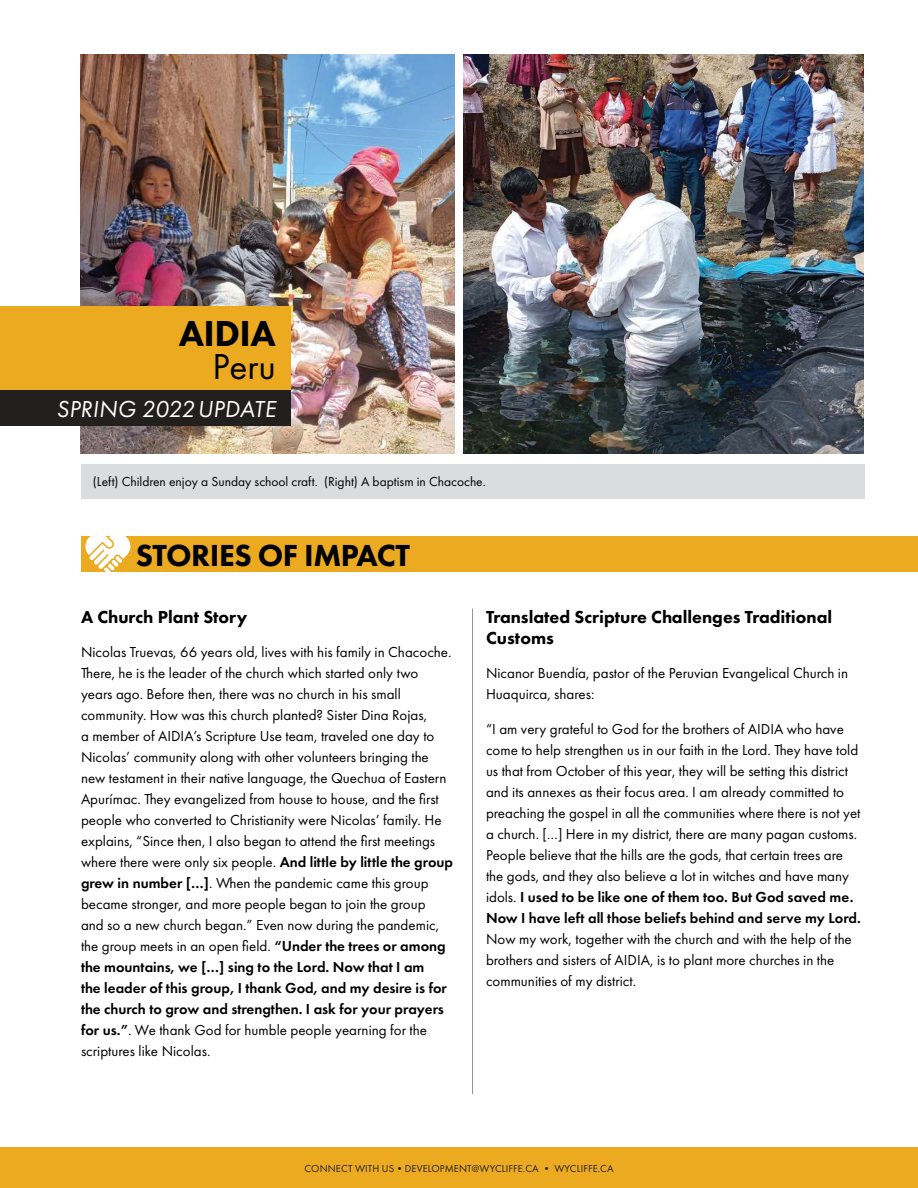
<style>
.page{position:relative;width:918px;height:1188px;background:#fff}
.page>*{position:absolute;margin:0;border:0;box-sizing:border-box;transform-origin:0 0}
.t1{font:800 37.5px "Futura PT";letter-spacing:-.015em;color:#010001}
.t2{font:37.5px "Futura PT";color:#010001}
.t3{font:800 31.65px "Futura PT";letter-spacing:-.015em;color:#010101}
.t4{font:italic 24px "Futura PT";letter-spacing:.01em;color:#fff}
.t5{font:800 18px/21px "Futura PT";color:#010102}
.t6{font:15px/21px "Futura PT";color:#010102}
.t7{font:13.5px "Futura PT";color:#010102}
.t8{font:10.5px "Futura PT";letter-spacing:.01em;color:#221f1f}
.s1{font-weight:600}
</style>
<div class="page">
<div style="left:0;top:1147px;width:918px;height:41px;background:#ebaa20"></div>
<img style="left:81px;top:54px;width:374px;height:400px">
<img style="left:463px;top:54px;width:401px;height:400px">
<div style="left:81px;top:536px;width:837px;height:36px;background:#ebaa20"></div>
<div style="left:81px;top:464px;width:783px;height:34px;background:#dbdcde"></div>
<div style="left:0;top:307px;width:291px;height:84px;background:#ebaa20"></div>
<div style="left:0;top:390px;width:291px;height:36px;background:#221f1f"></div>
<svg style="left:85px;top:536px;width:46px;height:36px"></svg>
<hr style="left:472px;top:609px;width:1px;height:485px;background:#939597">
<h1 class="t1" style="left:179px;top:319px;width:99px">AIDIA</h1>
<h1 class="t2" style="left:213px;top:352px;width:65px">Peru</h1>
<h3 class="t4" style="left:56px;top:399px;width:221px">SPRING 2022 UPDATE</h3>
<p class="t7" style="left:93px;top:476px;width:394px">(Left) Children enjoy a Sunday school craft. (Right) A baptism in Chacoche.</p>
<h2 class="t3" style="left:136px;top:543px;width:276px">STORIES OF IMPACT</h2>
<p class="t5" style="left:81px;top:608px;width:168px">A Church Plant Story</p>
<p class="t6" style="left:81px;top:643px;width:374px">Nicolas Truevas, 66 years old, lives with his family in Chacoche.<br>There, he is the leader of the church which started only two years ago. Before then, there was no church in his small community. How was this church planted? Sister Dina Rojas,<br>a member of AIDIA’s Scripture Use team, traveled one day to Nicolas’ community along with other volunteers bringing the new testament in their native language, the Quechua of Eastern Apurímac. They evangelized from house to house, and the first people who converted to Christianity were Nicolas’ family. He explains, “Since then, I also began to attend the first meetings where there were only six people. <span class="s1">And little by little the group grew in number […]</span>. When the pandemic came this group became stronger, and more people began to join the group<br>and so a new church began.” Even now during the pandemic, the group meets in an open field. <span class="s1">“Under the trees or among the mountains, we […] sing to the Lord. Now that I am<br>the leader of this group, I thank God, and my desire is for the church to grow and strengthen. I ask for your prayers for us.”</span>. We thank God for humble people yearning for the scriptures like Nicolas.</p>
<p class="t5" style="left:486px;top:608px;width:348px">Translated Scripture Challenges Traditional<br>Customs</p>
<p class="t6" style="left:486px;top:664px;width:364px">Nicanor Buendía, pastor of the Peruvian Evangelical Church in<br>Huaquirca, shares:</p>
<p class="t6" style="left:486px;top:719px;width:376px">“I am very grateful to God for the brothers of AIDIA who have come to help strengthen us in our faith in the Lord. They have told us that from October of this year, they will be setting this district and its annexes as their focus area. I am already committed to preaching the gospel in all the communities where there is not yet a church. […] Here in my district, there are many pagan customs.<br>People believe that the hills are the gods, that certain trees are the gods, and they also believe a lot in witches and have many idols. <span class="s1">I used to be like one of them too. But God saved me.<br>Now I have left all those beliefs behind and serve my Lord.</span></p>
<p class="t6" style="left:486px;top:929px;width:367px">Now my work, together with the church and with the help of the brothers and sisters of AIDIA, is to plant more churches in the communities of my district.</p>
<p class="t8" style="left:304px;top:1162px;width:311px">CONNECT WITH US•DEVELOPMENT@WYCLIFFE.CA • WYCLIFFE.CA</p>
</div>
